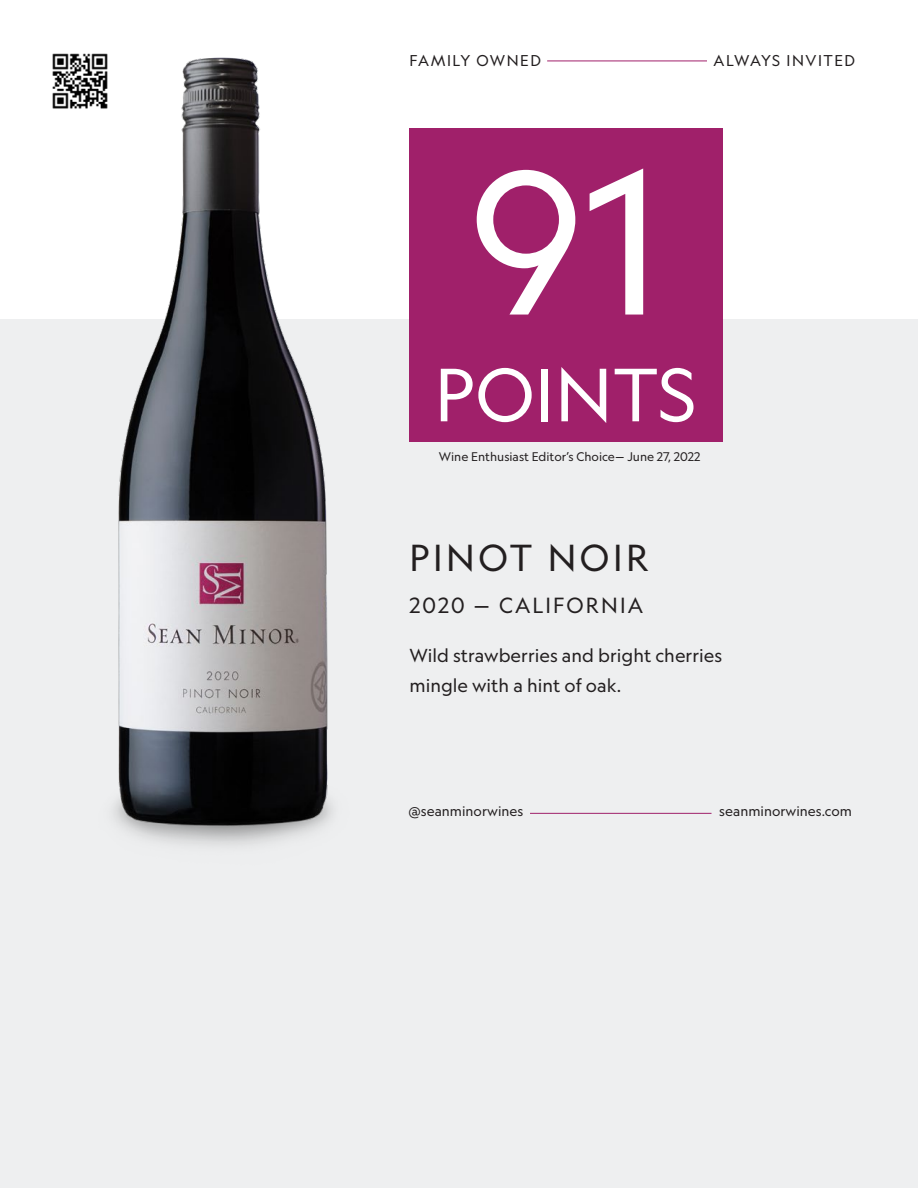
<style>
.page{position:relative;width:918px;height:1188px;background:#fff}
.page>*{position:absolute;margin:0;border:0;box-sizing:border-box;transform-origin:0 0}
.t1{font:195px "Geograph";color:#fff}
.t2{font:72px "Geograph";letter-spacing:.01em;color:#fff}
.t3{font:36px "Geograph";letter-spacing:.1em;color:#231f20}
.t4{font:21px "Geograph";letter-spacing:.1em;color:#231f20}
.t5{font:18px/30px "Geograph";color:#231f20}
.t6{font:15px "Geograph";letter-spacing:.1em;color:#231f20}
.t7{font:13.5px "Geograph";color:#231f20}
.t8{font:12px "Geograph";color:#231f20}
</style>
<div class="page">
<div style="left:0;top:320px;width:918px;height:868px;background:#eeeff0"></div>
<img style="left:28px;top:57px;width:387px;height:789px">
<img style="left:47px;top:53px;width:67px;height:62px">
<hr style="left:547px;top:61px;width:160px;height:1px;background:#a0206a">
<hr style="left:530px;top:813px;width:182px;height:1px;background:#a0206a">
<div style="left:409px;top:129px;width:314px;height:313px;background:#a0206a"></div>
<p class="t6" style="left:409px;top:52px;width:133px">FAMILY OWNED</p>
<p class="t6" style="left:714px;top:52px;width:143px">ALWAYS INVITED</p>
<h1 class="t1" style="left:469px;top:121px;width:194px">91</h1>
<h2 class="t2" style="left:435px;top:350px;width:264px">POINTS</h2>
<p class="t8" style="left:439px;top:449px;width:263px">Wine Enthusiast Editor’s Choice— June 27, 2022</p>
<h3 class="t3" style="left:409px;top:535px;width:241px">PINOT NOIR</h3>
<p class="t4" style="left:409px;top:592px;width:235px">2020 — CALIFORNIA</p>
<p class="t5" style="left:409px;top:640px;width:314px">Wild strawberries and bright cherries mingle with a hint of oak.</p>
<p class="t7" style="left:409px;top:802px;width:116px">@seanminorwines</p>
<p class="t7" style="left:719px;top:802px;width:134px">seanminorwines.com</p>
</div>
